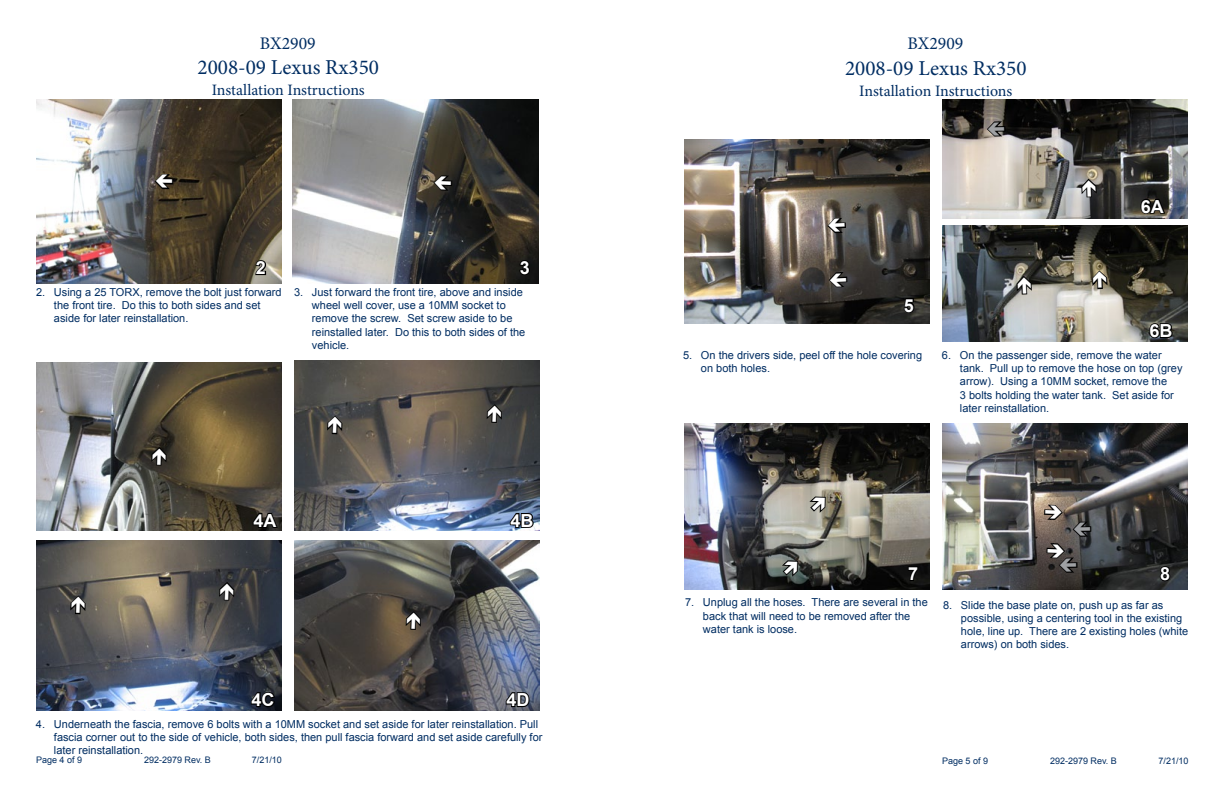
<style>
.page{position:relative;width:1224px;height:792px;background:#fff}
.page>*{position:absolute;margin:0;border:0;box-sizing:border-box;transform-origin:0 0}
.t1{font:21.2px "Minion Pro";color:#002d62}
.t2{font:700 18px "Arial";color:#fff}
.t3{font:17.7px "Minion Pro";color:#002d62}
.t4{font:15.9px "Minion Pro";color:#002d62}
.t5{font:11px/13.2px "Arial";color:#002d62}
.t6{font:9px "Arial";color:#002d62}
</style>
<div class="page">
<img style="left:942px;top:99px;width:246px;height:119px">
<img style="left:36px;top:99px;width:246px;height:185px">
<img style="left:293px;top:99px;width:246px;height:185px">
<img style="left:36px;top:362px;width:246px;height:169px">
<svg style="left:254px;top:259px;width:14px;height:17px"></svg>
<img style="left:294px;top:360px;width:246px;height:171px">
<img style="left:684px;top:139px;width:246px;height:185px">
<svg style="left:518px;top:259px;width:13px;height:17px"></svg>
<img style="left:684px;top:423px;width:246px;height:166px">
<img style="left:942px;top:423px;width:246px;height:166px">
<svg style="left:252px;top:511px;width:27px;height:18px"></svg>
<svg style="left:509px;top:511px;width:26px;height:18px"></svg>
<svg style="left:903px;top:297px;width:13px;height:17px"></svg>
<svg style="left:907px;top:565px;width:12px;height:17px"></svg>
<svg style="left:1159px;top:565px;width:13px;height:18px"></svg>
<svg style="left:1139px;top:197px;width:28px;height:18px"></svg>
<img style="left:36px;top:540px;width:246px;height:171px">
<img style="left:294px;top:540px;width:246px;height:171px">
<svg style="left:505px;top:690px;width:26px;height:18px"></svg>
<svg style="left:250px;top:690px;width:26px;height:19px"></svg>
<img style="left:942px;top:225px;width:246px;height:117px">
<svg style="left:1148px;top:322px;width:26px;height:18px"></svg>
<svg style="left:153px;top:172px;width:21px;height:19px"></svg>
<svg style="left:432px;top:174px;width:21px;height:18px"></svg>
<svg style="left:150px;top:445px;width:18px;height:22px"></svg>
<svg style="left:826px;top:216px;width:21px;height:19px"></svg>
<svg style="left:807px;top:496px;width:20px;height:19px"></svg>
<svg style="left:485px;top:403px;width:19px;height:21px"></svg>
<svg style="left:326px;top:414px;width:18px;height:21px"></svg>
<svg style="left:827px;top:271px;width:21px;height:18px"></svg>
<svg style="left:1080px;top:177px;width:18px;height:21px"></svg>
<svg style="left:218px;top:580px;width:18px;height:22px"></svg>
<svg style="left:65px;top:594px;width:22px;height:39px"></svg>
<svg style="left:404px;top:610px;width:19px;height:21px"></svg>
<svg style="left:985px;top:120px;width:22px;height:18px"></svg>
<svg style="left:1015px;top:274px;width:18px;height:22px"></svg>
<svg style="left:1091px;top:269px;width:18px;height:21px"></svg>
<svg style="left:780px;top:559px;width:20px;height:20px"></svg>
<svg style="left:1043px;top:503px;width:49px;height:71px;background:#4c4743"></svg>
<h3 class="t3" style="left:260px;top:31px;width:57px">BX2909</h3>
<h1 class="t1" style="left:198px;top:53px;width:183px">2008-09 Lexus Rx350</h1>
<h3 class="t4" style="left:212px;top:79px;width:155px">Installation Instructions</h3>
<h2 class="t2" style="left:256px;top:256px;width:12px">2</h2>
<h2 class="t2" style="left:520px;top:256px;width:12px">3</h2>
<p class="t5" style="left:54px;top:286px;width:229px;text-indent:-18px">2. Using a 25 TORX, remove the bolt just forward the front tire. Do this to both sides and set aside for later reinstallation.</p>
<p class="t5" style="left:312px;top:286px;width:215px;text-indent:-18px">3. Just forward the front tire, above and inside wheel well cover, use a 10MM socket to remove the screw. Set screw aside to be reinstalled later. Do this to both sides of the vehicle.</p>
<h2 class="t2" style="left:253px;top:509px;width:25px">4A</h2>
<h2 class="t2" style="left:510px;top:509px;width:25px">4B</h2>
<h2 class="t2" style="left:252px;top:688px;width:25px">4C</h2>
<h2 class="t2" style="left:506px;top:688px;width:25px">4D</h2>
<h3 class="t3" style="left:907px;top:32px;width:57px">BX2909</h3>
<h1 class="t1" style="left:845px;top:54px;width:183px">2008-09 Lexus Rx350</h1>
<h3 class="t4" style="left:859px;top:81px;width:155px">Installation Instructions</h3>
<h2 class="t2" style="left:904px;top:293px;width:12px">5</h2>
<h2 class="t2" style="left:1141px;top:194px;width:25px">6A</h2>
<h2 class="t2" style="left:1149px;top:319px;width:25px">6B</h2>
<p class="t5" style="left:701px;top:349px;width:223px;text-indent:-18px">5. On the drivers side, peel off the hole covering on both holes.</p>
<p class="t5" style="left:960px;top:349px;width:224px;text-indent:-18px">6. On the passenger side, remove the water tank. Pull up to remove the hose on top (grey arrow). Using a 10MM socket, remove the<br>3 bolts holding the water tank. Set aside for later reinstallation.</p>
<h2 class="t2" style="left:908px;top:562px;width:12px">7</h2>
<p class="t5" style="left:703px;top:596px;width:226px;text-indent:-18px">7. Unplug all the hoses. There are several in the back that will need to be removed after the water tank is loose.</p>
<h2 class="t2" style="left:1160px;top:562px;width:12px">8</h2>
<p class="t5" style="left:961px;top:598px;width:229px;text-indent:-18px">8. Slide the base plate on, push up as far as possible, using a centering tool in the existing hole, line up. There are 2 existing holes (white arrows) on both sides.</p>
<p class="t5" style="left:54px;top:718px;width:490px;text-indent:-18px">4. Underneath the fascia, remove 6 bolts with a 10MM socket and set aside for later reinstallation. Pull fascia corner out to the side of vehicle, both sides, then pull fascia forward and set aside carefully for later reinstallation.</p>
<p class="t6" style="left:36px;top:753px;width:48px">Page 4 of 9</p>
<p class="t6" style="left:144px;top:753px;width:68px">292-2979 Rev. B</p>
<p class="t6" style="left:252px;top:753px;width:32px">7/21/10</p>
<p class="t6" style="left:942px;top:754px;width:48px">Page 5 of 9</p>
<p class="t6" style="left:1050px;top:754px;width:68px">292-2979 Rev. B</p>
<p class="t6" style="left:1159px;top:754px;width:32px">7/21/10</p>
</div>
